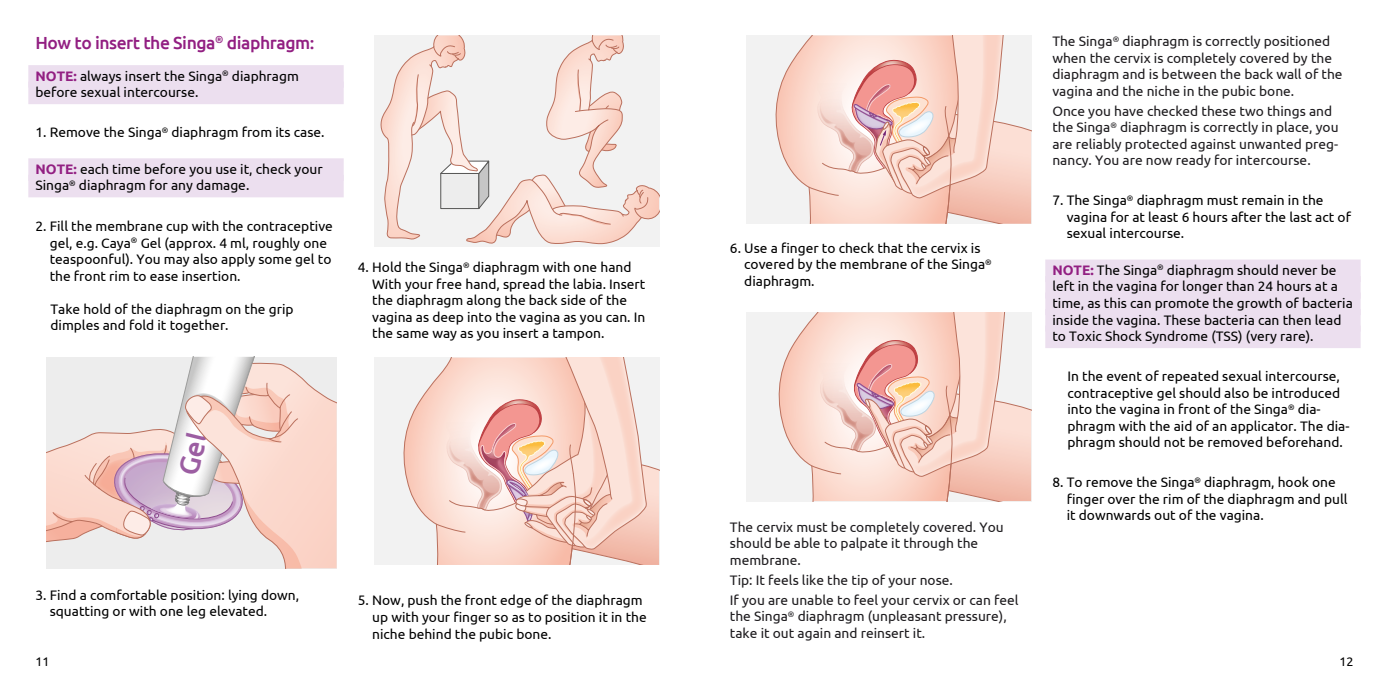
<style>
.page{position:relative;width:1389px;height:695px;background:#fff}
.page>*{position:absolute;margin:0;border:0;box-sizing:border-box;transform-origin:0 0}
.Headline{font:500 17.5px "Ubuntu";letter-spacing:-.025em;color:#921f82}
.Fließtext{font:13.75px/16.5px "Ubuntu";color:#000}
.Fließtext-2{font:13.75px/16.5px "Ubuntu";color:#1e1c1f}
.t1{font:12.5px "Ubuntu";color:#000}
.s1{font-weight:700;color:#921f82}
</style>
<div class="page">
<div style="left:28px;top:65px;width:316px;height:23px;background:#ecdfef"></div>
<div style="left:28px;top:82px;width:316px;height:22px;background:#ecdfef"></div>
<div style="left:28px;top:158px;width:316px;height:23px;background:#ecdfef"></div>
<div style="left:28px;top:175px;width:316px;height:22px;background:#ecdfef"></div>
<div style="left:374px;top:35px;width:285px;height:212px;background:#ededed"></div>
<svg style="left:380px;top:35px;width:279px;height:209px"></svg>
<div style="left:374px;top:357px;width:285px;height:208px;background:#ededed"></div>
<svg style="left:403px;top:357px;width:256px;height:208px"></svg>
<div style="left:746px;top:35px;width:285px;height:189px;background:#ededed"></div>
<svg style="left:775px;top:35px;width:256px;height:189px"></svg>
<div style="left:746px;top:312px;width:285px;height:189px;background:#ededed"></div>
<svg style="left:778px;top:312px;width:253px;height:189px"></svg>
<div style="left:1045px;top:259px;width:316px;height:23px;background:#ecdfef"></div>
<div style="left:1045px;top:276px;width:316px;height:22px;background:#ecdfef"></div>
<div style="left:1045px;top:292px;width:316px;height:23px;background:#ecdfef"></div>
<div style="left:1045px;top:309px;width:316px;height:22px;background:#ecdfef"></div>
<div style="left:1045px;top:325px;width:316px;height:23px;background:#ecdfef"></div>
<svg style="left:46px;top:357px;width:291px;height:211px;background:#eedad7"></svg>
<p class="Headline" style="left:35px;top:32px;width:281px">How to insert the Singa<sup>®</sup> diaphragm:</p>
<p class="Fließtext" style="left:35px;top:67px;width:265px"><span class="s1">NOTE:</span> always insert the Singa<sup>®</sup> diaphragm</p>
<p class="Fließtext" style="left:35px;top:83px;width:165px">before sexual intercourse.</p>
<p class="Fließtext" style="left:35px;top:124px;width:291px">1. Remove the Singa<sup>®</sup> diaphragm from its case.</p>
<p class="Fließtext" style="left:35px;top:160px;width:289px"><span class="s1">NOTE:</span> each time before you use it, check your</p>
<p class="Fließtext" style="left:35px;top:177px;width:215px">Singa<sup>®</sup> diaphragm for any damage.</p>
<p class="Fließtext" style="left:50px;top:218px;width:285px;text-indent:-14px">2. Fill the membrane cup with the contraceptive gel, e.g. Caya<sup>®</sup> Gel (approx. 4 ml, roughly one teaspoonful). You may also apply some gel to the front rim to ease insertion.</p>
<p class="Fließtext" style="left:50px;top:300px;width:245px">Take hold of the diaphragm on the grip dimples and fold it together.</p>
<p class="Fließtext" style="left:372px;top:259px;width:275px;text-indent:-14px">4. Hold the Singa<sup>®</sup> diaphragm with one hand With your free hand, spread the labia. Insert the diaphragm along the back side of the vagina as deep into the vagina as you can. In the same way as you insert a tampon.</p>
<p class="Fließtext" style="left:50px;top:586px;width:251px;text-indent:-14px">3. Find a comfortable position: lying down, squatting or with one leg elevated.</p>
<p class="Fließtext" style="left:372px;top:591px;width:276px;text-indent:-14px">5. Now, push the front edge of the diaphragm up with your finger so as to position it in the niche behind the pubic bone.</p>
<p class="Fließtext" style="left:744px;top:239px;width:249px;text-indent:-14px">6. Use a finger to check that the cervix is covered by the membrane of the Singa<sup>® </sup>diaphragm.</p>
<p class="Fließtext-2" style="left:730px;top:518px;width:275px">The cervix must be completely covered. You should be able to palpate it through the membrane.</p>
<p class="Fließtext-2" style="left:730px;top:571px;width:224px">Tip: It feels like the tip of your nose.</p>
<p class="Fließtext-2" style="left:730px;top:591px;width:290px">If you are unable to feel your cervix or can feel the Singa<sup>®</sup> diaphragm (unpleasant pressure), take it out again and reinsert it.</p>
<p class="Fließtext-2" style="left:1052px;top:33px;width:292px">The Singa<sup>®</sup> diaphragm is correctly positioned when the cervix is completely covered by the diaphragm and is between the back wall of the vagina and the niche in the pubic bone.</p>
<p class="Fließtext-2" style="left:1052px;top:102px;width:288px">Once you have checked these two things and the Singa<sup>®</sup> diaphragm is correctly in place, you are reliably protected against unwanted preg&shy;nancy. You are now ready for intercourse.</p>
<p class="Fließtext" style="left:1067px;top:192px;width:286px;text-indent:-14px">7. The Singa<sup>®</sup> diaphragm must remain in the vagina for at least 6 hours after the last act of sexual intercourse.</p>
<p class="Fließtext" style="left:1052px;top:261px;width:286px"><span class="s1">NOTE:</span> The Singa<sup>®</sup> diaphragm should never be</p>
<p class="Fließtext" style="left:1052px;top:278px;width:287px">left in the vagina for longer than 24 hours at a</p>
<p class="Fließtext" style="left:1052px;top:294px;width:302px">time, as this can promote the growth of bacteria</p>
<p class="Fließtext" style="left:1052px;top:311px;width:291px">inside the vagina. These bacteria can then lead</p>
<p class="Fließtext" style="left:1052px;top:327px;width:263px">to Toxic Shock Syndrome (TSS) (very rare).</p>
<p class="Fließtext" style="left:1067px;top:367px;width:284px">In the event of repeated sexual intercourse, contraceptive gel should also be introduced into the vagina in front of the Singa<sup>®</sup> dia&shy;phragm with the aid of an applicator. The dia&shy;phragm should not be removed beforehand.</p>
<p class="Fließtext" style="left:1067px;top:473px;width:282px;text-indent:-14px">8. To remove the Singa<sup>®</sup> diaphragm, hook one finger over the rim of the diaphragm and pull it downwards out of the vagina.</p>
<p class="t1" style="left:35px;top:653px;width:16px">11</p>
<p class="t1" style="left:1339px;top:653px;width:16px">12</p>
</div>
